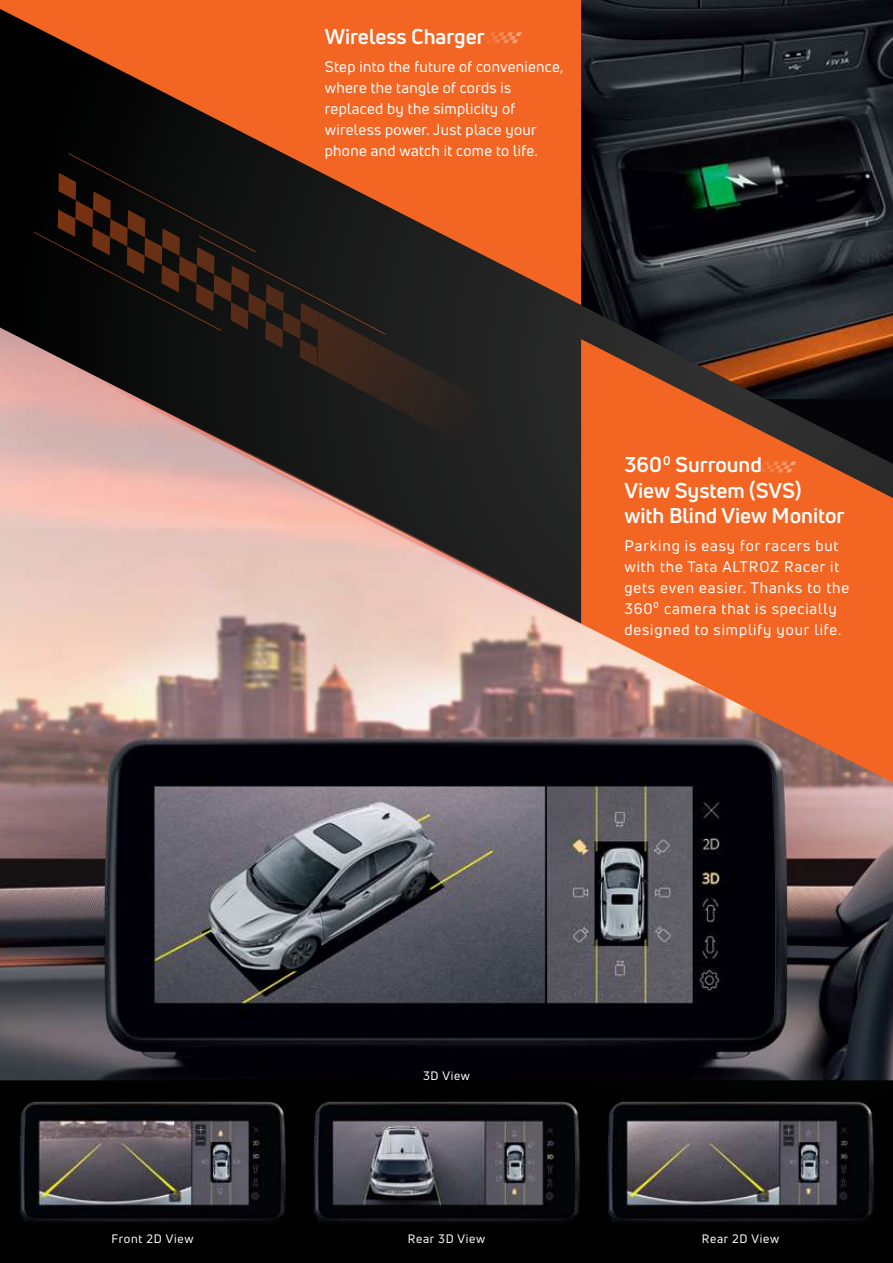
<style>
.page{position:relative;width:893px;height:1263px;background:#fff}
.page>*{position:absolute;margin:0;border:0;box-sizing:border-box;transform-origin:0 0}
.t1{font:700 21px/25.2px "Uni Neue";color:#fff}
.t2{font:15px/21px "Uni Neue";letter-spacing:.02em;color:#fff}
.t3{font:15px/21px "Uni Neue";letter-spacing:.06em;color:#fff}
.t4{font:12px "Uni Neue";letter-spacing:.06em;color:#fff}
</style>
<div class="page">
<img style="left:0;top:464px;width:893px;height:616px">
<img style="left:0;top:305px;width:730px;height:427px">
<svg style="left:581px;top:399px;width:312px;height:65px;background:#97451f"></svg>
<img style="left:581px;top:0;width:312px;height:399px">
<svg style="left:0;top:0;width:581px;height:305px;background:#853b18"></svg>
<svg style="left:477px;top:32px;width:45px;height:11px"></svg>
<svg style="left:751px;top:462px;width:45px;height:10px"></svg>
<img style="left:2px;top:1073px;width:294px;height:177px">
<img style="left:296px;top:1073px;width:294px;height:177px">
<img style="left:590px;top:1073px;width:303px;height:177px">
<h1 class="t1" style="left:325px;top:23px;width:161px">Wireless Charger</h1>
<p class="t2" style="left:325px;top:56px;width:240px">Step into the future of convenience, where the tangle of cords is replaced by the simplicity of wireless power. Just place your phone and watch it come to life.</p>
<h1 class="t1" style="left:624px;top:452px;width:221px">360<sup>0</sup> Surround<br>View System (SVS) with Blind View Monitor</h1>
<p class="t3" style="left:624px;top:535px;width:226px">Parking is easy for racers but with the Tata ALTROZ Racer it gets even easier. Thanks to the<br>3600 camera that is specially designed to simplify your life.</p>
<p class="t4" style="left:423px;top:1068px;width:48px">3D View</p>
<p class="t4" style="left:112px;top:1231px;width:83px">Front 2D View</p>
<p class="t4" style="left:408px;top:1231px;width:79px">Rear 3D View</p>
<p class="t4" style="left:702px;top:1231px;width:79px">Rear 2D View</p>
</div>
